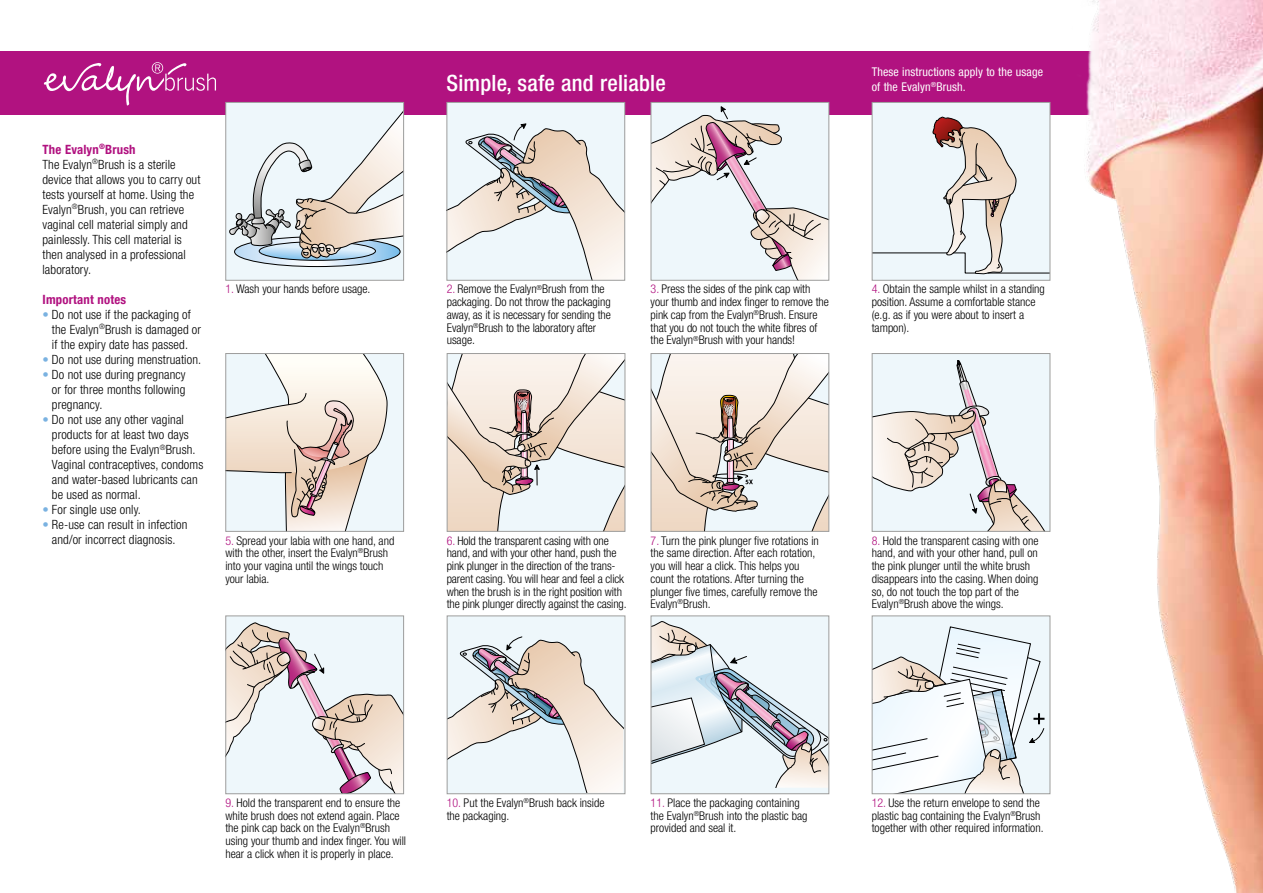
<style>
.page{position:relative;width:1263px;height:893px;background:#fff}
.page>*{position:absolute;margin:0;border:0;box-sizing:border-box;transform-origin:0 0}
.t1{font:500 condensed 22.5px "Helvetica Neue LT Com";letter-spacing:.01em;color:#fff}
.t2{font:300 condensed 12.75px/15px "Helvetica Neue LT Com";letter-spacing:.01em;color:#000}
.t3{font:700 condensed 12.75px "Helvetica Neue LT Com";letter-spacing:.015em;color:#b11280}
.t4{font:300 condensed 12px/12.8px "Helvetica Neue LT Com";color:#000}
.t5{font:condensed 12px/15px "Helvetica Neue LT Com";letter-spacing:.01em;color:#fff}
.s1{font-weight:700;color:#b11280}
.s2{color:#7ab2e1}
.s3{color:#b11280}
</style>
<div class="page">
<div style="left:0;top:51px;width:1263px;height:64px;background:#b11280"></div>
<svg style="left:43px;top:62px;width:173px;height:44px"></svg>
<img style="left:1049px;top:0;width:214px;height:893px">
<div style="left:447px;top:102px;width:178px;height:178px;background:#eef7fb"></div>
<svg style="left:448px;top:124px;width:175px;height:155px"></svg>
<div style="left:446px;top:102px;width:179px;height:179px;border:1px solid #9d9d9c"></div>
<div style="left:226px;top:102px;width:178px;height:178px;background:#eef7fb"></div>
<svg style="left:229px;top:112px;width:173px;height:155px"></svg>
<div style="left:225px;top:102px;width:179px;height:179px;border:1px solid #9d9d9c"></div>
<div style="left:226px;top:354px;width:178px;height:177px;background:#eef7fb"></div>
<svg style="left:227px;top:355px;width:161px;height:175px"></svg>
<div style="left:225px;top:353px;width:179px;height:179px;border:1px solid #9d9d9c"></div>
<svg style="left:653px;top:355px;width:174px;height:175px;background:#e5dbd3"></svg>
<div style="left:651px;top:353px;width:178px;height:179px;border:1px solid #9d9d9c"></div>
<svg style="left:449px;top:355px;width:174px;height:175px;background:#e5dcd4"></svg>
<div style="left:447px;top:353px;width:178px;height:179px;border:1px solid #9d9d9c"></div>
<svg style="left:653px;top:106px;width:174px;height:173px;background:#e1dfe1"></svg>
<div style="left:651px;top:102px;width:178px;height:179px;border:1px solid #9d9d9c"></div>
<div style="left:872px;top:102px;width:178px;height:178px;background:#eef7fb"></div>
<hr style="left:988px;top:273px;width:62px;height:1px;background:#000">
<svg style="left:932px;top:117px;width:85px;height:158px"></svg>
<hr style="left:872px;top:253px;width:75px;height:1px;background:#000">
<div style="left:872px;top:102px;width:178px;height:179px;border:1px solid #9d9d9c"></div>
<div style="left:226px;top:616px;width:178px;height:178px;background:#eef7fb"></div>
<svg style="left:227px;top:622px;width:175px;height:170px"></svg>
<div style="left:225px;top:615px;width:179px;height:179px;border:1px solid #9d9d9c"></div>
<div style="left:447px;top:616px;width:178px;height:178px;background:#eef7fb"></div>
<svg style="left:449px;top:636px;width:174px;height:156px"></svg>
<div style="left:447px;top:615px;width:178px;height:179px;border:1px solid #9d9d9c"></div>
<div style="left:651px;top:616px;width:178px;height:178px;background:#eef7fb"></div>
<svg style="left:653px;top:621px;width:174px;height:167px"></svg>
<div style="left:651px;top:615px;width:178px;height:179px;border:1px solid #9d9d9c"></div>
<div style="left:872px;top:616px;width:178px;height:178px;background:#eef7fb"></div>
<svg style="left:874px;top:626px;width:171px;height:166px"></svg>
<div style="left:872px;top:615px;width:178px;height:179px;border:1px solid #9d9d9c"></div>
<div style="left:872px;top:354px;width:178px;height:177px;background:#eef7fb"></div>
<svg style="left:874px;top:360px;width:171px;height:170px"></svg>
<div style="left:872px;top:353px;width:178px;height:179px;border:1px solid #9d9d9c"></div>
<p class="t2" style="left:43px;top:142px;width:159px"><span class="s1">The Evalyn</span><sup>®</sup><span class="s1">Brush<br></span>The Evalyn<sup>®</sup>Brush is a sterile device that allows you to carry out tests yourself at home. Using the<br>Evalyn<sup>®</sup>Brush, you can retrieve vaginal cell material simply and painlessly. This cell material is then analysed in a professional laboratory.</p>
<p class="t3" style="left:43px;top:291px;width:85px">Important notes</p>
<p class="t2" style="left:52px;top:307px;width:151px;text-indent:-9px"><span class="s2">•</span> Do not use if the packaging of the Evalyn<sup>®</sup>Brush is damaged or if the expiry date has passed.</p>
<p class="t2" style="left:43px;top:352px;width:160px"><span class="s2">•</span> Do not use during menstruation.</p>
<p class="t2" style="left:52px;top:367px;width:135px;text-align:justify;text-indent:-9px"><span class="s2">•</span> Do not use during pregnancy or for three months following pregnancy.</p>
<p class="t2" style="left:52px;top:412px;width:153px;text-indent:-9px"><span class="s2">•</span> Do not use any other vaginal products for at least two days before using the Evalyn<sup>®</sup>Brush.<br>Vaginal contraceptives, condoms and water-based lubricants can be used as normal.</p>
<p class="t2" style="left:43px;top:502px;width:100px"><span class="s2">•</span> For single use only.</p>
<p class="t2" style="left:43px;top:517px;width:146px;text-align:center"><span class="s2">•</span> Re-use can result in infection and/or incorrect diagnosis.</p>
<h1 class="t1" style="left:446px;top:70px;width:221px">Simple, safe and reliable</h1>
<p class="t5" style="left:872px;top:64px;width:173px">These instructions apply to the usage of the Evalyn<sup>®</sup>Brush.</p>
<p class="t4" style="left:447px;top:283px;width:166px"><span class="s3">2.</span> Remove the Evalyn<sup>®</sup>Brush from the packaging. Do not throw the packaging away, as it is necessary for sending the<br>Evalyn<sup>®</sup>Brush to the laboratory after usage.</p>
<p class="t4" style="left:225px;top:283px;width:147px"><span class="s3">1.</span> Wash your hands before usage.</p>
<p class="t4" style="left:651px;top:283px;width:180px"><span class="s3">3.</span> Press the sides of the pink cap with your thumb and index finger to remove the pink cap from the Evalyn<sup>®</sup>Brush. Ensure that you do not touch the white fibres of the Evalyn<sup>®</sup>Brush with your hands!</p>
<p class="t4" style="left:872px;top:283px;width:175px"><span class="s3">4.</span> Obtain the sample whilst in a standing position. Assume a comfortable stance (e.g. as if you were about to insert a tampon).</p>
<p class="t4" style="left:225px;top:534px;width:170px"><span class="s3">5.</span> Spread your labia with one hand, and with the other, insert the Evalyn<sup>®</sup>Brush into your vagina until the wings touch your labia.</p>
<p class="t4" style="left:447px;top:534px;width:181px"><span class="s3">6.</span> Hold the transparent casing with one hand, and with your other hand, push the pink plunger in the direction of the trans&shy;parent casing. You will hear and feel a click when the brush is in the right position with the pink plunger directly against the casing.</p>
<p class="t4" style="left:651px;top:534px;width:170px"><span class="s3">7.</span> Turn the pink plunger five rotations in the same direction. After each rotation, you will hear a click. This helps you count the rotations. After turning the plunger five times, carefully remove the Evalyn<sup>®</sup>Brush.</p>
<p class="t4" style="left:872px;top:534px;width:168px"><span class="s3">8.</span> Hold the transparent casing with one hand, and with your other hand, pull on the pink plunger until the white brush disappears into the casing. When doing so, do not touch the top part of the Evalyn<sup>®</sup>Brush above the wings.</p>
<p class="t4" style="left:225px;top:796px;width:182px"><span class="s3">9.</span> Hold the transparent end to ensure the white brush does not extend again. Place the pink cap back on the Evalyn<sup>®</sup>Brush using your thumb and index finger. You will hear a click when it is properly in place.</p>
<p class="t4" style="left:447px;top:796px;width:159px"><span class="s3">10.</span> Put the Evalyn<sup>®</sup>Brush back inside the packaging.</p>
<p class="t4" style="left:651px;top:796px;width:158px"><span class="s3">11.</span> Place the packaging containing the Evalyn<sup>®</sup>Brush into the plastic bag provided and seal it.</p>
<p class="t4" style="left:872px;top:796px;width:173px"><span class="s3">12.</span> Use the return envelope to send the plastic bag containing the Evalyn<sup>®</sup>Brush together with other required information.</p>
</div>
